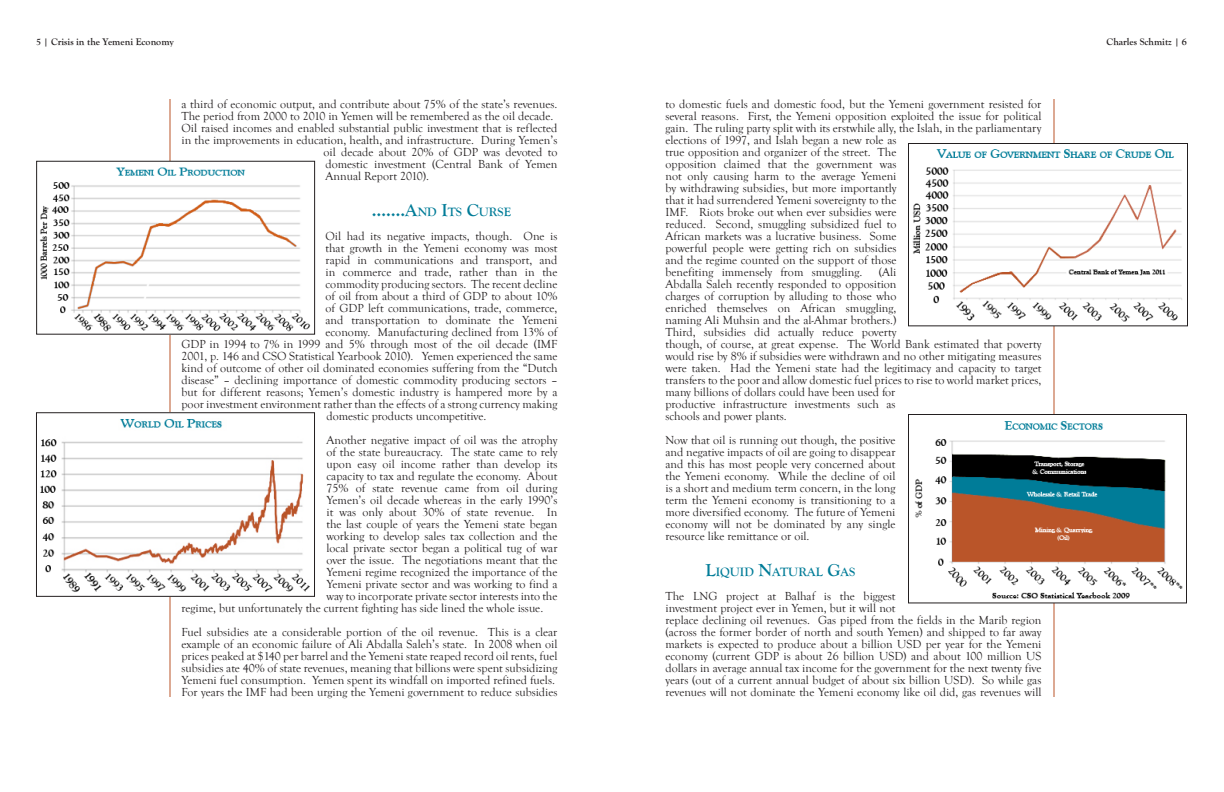
<style>
.page{position:relative;width:1224px;height:792px;background:#fff}
.page>*{position:absolute;margin:0;border:0;box-sizing:border-box;transform-origin:0 0}
.Policy_Paper_Text{font:700 12.6px "Goudy Old Style T";color:#007c98}
.Policy_Paper_Text-2{font:12px/12px "Goudy Old Style T";color:#231f20}
.t1{font:700 10px "Goudy Old Style T";color:#231f20}
.s1{font-size:18px}
</style>
<div class="page">
<hr style="left:170px;top:99px;width:1px;height:598px;background:#ba5529">
<hr style="left:1054px;top:99px;width:1px;height:598px;background:#ba5529">
<img style="left:40px;top:163px;width:271px;height:170px">
<div style="left:36px;top:161px;width:279px;height:174px;border:1px solid #231f20"></div>
<img style="left:40px;top:414px;width:269px;height:181px">
<div style="left:36px;top:412px;width:279px;height:185px;border:1px solid #231f20"></div>
<img style="left:912px;top:147px;width:270px;height:177px">
<div style="left:908px;top:143px;width:280px;height:183px;border:1px solid #231f20"></div>
<div style="left:908px;top:414px;width:278px;height:189px;background:#fff"></div>
<img style="left:915px;top:421px;width:268px;height:178px">
<div style="left:908px;top:414px;width:279px;height:189px;border:1px solid #231f20"></div>
<p class="t1" style="left:36px;top:36px;width:139px">5 | Crisis in the Yemeni Economy</p>
<p class="Policy_Paper_Text-2" style="left:182px;top:98px;width:377px">a third of economic output, and contribute about 75% of the state’s revenues.<br>The period from 2000 to 2010 in Yemen will be remembered as the oil decade.</p>
<p class="Policy_Paper_Text-2" style="left:182px;top:122px;width:377px">Oil raised incomes and enabled substantial public investment that is reflected</p>
<p class="Policy_Paper_Text-2" style="left:182px;top:134px;width:377px">in the improvements in education, health, and infrastructure. During Yemen’s</p>
<p class="Policy_Paper_Text-2" style="left:324px;top:146px;width:235px">oil decade about 20% of GDP was devoted to</p>
<p class="Policy_Paper_Text-2" style="left:326px;top:158px;width:233px">domestic investment (Central Bank of Yemen</p>
<p class="Policy_Paper_Text-2" style="left:326px;top:170px;width:105px">Annual Report 2010).</p>
<p class="Policy_Paper_Text" style="left:372px;top:205px;width:141px"><span class="s1">…….A</span>ND <span class="s1">I</span>TS <span class="s1">C</span>URSE</p>
<p class="Policy_Paper_Text-2" style="left:326px;top:230px;width:234px">Oil had its negative impacts, though. One is</p>
<p class="Policy_Paper_Text-2" style="left:326px;top:242px;width:233px">that growth in the Yemeni economy was most</p>
<p class="Policy_Paper_Text-2" style="left:326px;top:254px;width:233px">rapid in communications and transport, and</p>
<p class="Policy_Paper_Text-2" style="left:326px;top:266px;width:233px">in commerce and trade, rather than in the</p>
<p class="Policy_Paper_Text-2" style="left:326px;top:278px;width:233px">commodity producing sectors. The recent decline</p>
<p class="Policy_Paper_Text-2" style="left:326px;top:290px;width:233px">of oil from about a third of GDP to about 10%</p>
<p class="Policy_Paper_Text-2" style="left:326px;top:302px;width:233px">of GDP left communications, trade, commerce,</p>
<p class="Policy_Paper_Text-2" style="left:326px;top:314px;width:233px">and transportation to dominate the Yemeni</p>
<p class="Policy_Paper_Text-2" style="left:326px;top:326px;width:233px">economy. Manufacturing declined from 13% of</p>
<p class="Policy_Paper_Text-2" style="left:182px;top:338px;width:378px">GDP in 1994 to 7% in 1999 and 5% through most of the oil decade (IMF</p>
<p class="Policy_Paper_Text-2" style="left:182px;top:350px;width:377px">2001, p. 146 and CSO Statistical Yearbook 2010). Yemen experienced the same</p>
<p class="Policy_Paper_Text-2" style="left:182px;top:362px;width:378px">kind of outcome of other oil dominated economies suffering from the “Dutch</p>
<p class="Policy_Paper_Text-2" style="left:182px;top:374px;width:377px">disease” – declining importance of domestic commodity producing sectors –</p>
<p class="Policy_Paper_Text-2" style="left:182px;top:386px;width:377px">but for different reasons; Yemen’s domestic industry is hampered more by a</p>
<p class="Policy_Paper_Text-2" style="left:182px;top:398px;width:377px">poor investment environment rather than the effects of a strong currency making</p>
<p class="Policy_Paper_Text-2" style="left:326px;top:410px;width:161px">domestic products uncompetitive.</p>
<p class="Policy_Paper_Text-2" style="left:326px;top:434px;width:233px">Another negative impact of oil was the atrophy</p>
<p class="Policy_Paper_Text-2" style="left:326px;top:446px;width:232px">of the state bureaucracy. The state came to rely</p>
<p class="Policy_Paper_Text-2" style="left:326px;top:458px;width:233px">upon easy oil income rather than develop its</p>
<p class="Policy_Paper_Text-2" style="left:326px;top:470px;width:232px">capacity to tax and regulate the economy. About</p>
<p class="Policy_Paper_Text-2" style="left:326px;top:482px;width:232px">75% of state revenue came from oil during</p>
<p class="Policy_Paper_Text-2" style="left:326px;top:494px;width:232px">Yemen’s oil decade whereas in the early 1990’s</p>
<p class="Policy_Paper_Text-2" style="left:326px;top:506px;width:232px">it was only about 30% of state revenue. In</p>
<p class="Policy_Paper_Text-2" style="left:326px;top:518px;width:232px">the last couple of years the Yemeni state began</p>
<p class="Policy_Paper_Text-2" style="left:326px;top:530px;width:232px">working to develop sales tax collection and the</p>
<p class="Policy_Paper_Text-2" style="left:326px;top:542px;width:233px">local private sector began a political tug of war</p>
<p class="Policy_Paper_Text-2" style="left:326px;top:554px;width:233px">over the issue. The negotiations meant that the</p>
<p class="Policy_Paper_Text-2" style="left:326px;top:566px;width:232px">Yemeni regime recognized the importance of the</p>
<p class="Policy_Paper_Text-2" style="left:326px;top:578px;width:232px">Yemeni private sector and was working to find a</p>
<p class="Policy_Paper_Text-2" style="left:326px;top:590px;width:233px">way to incorporate private sector interests into the</p>
<p class="Policy_Paper_Text-2" style="left:182px;top:602px;width:363px">regime, but unfortunately the current fighting has side lined the whole issue.</p>
<p class="Policy_Paper_Text-2" style="left:182px;top:626px;width:378px;text-align:justify">Fuel subsidies ate a considerable portion of the oil revenue. This is a clear example of an economic failure of Ali Abdalla Saleh’s state. In 2008 when oil prices peaked at $140 per barrel and the Yemeni state reaped record oil rents, fuel subsidies ate 40% of state revenues, meaning that billions were spent subsidizing Yemeni fuel consumption. Yemen spent its windfall on imported refined fuels.</p>
<p class="Policy_Paper_Text-2" style="left:182px;top:686px;width:377px">For years the IMF had been urging the Yemeni government to reduce subsidies</p>
<p class="Policy_Paper_Text-2" style="left:666px;top:98px;width:377px">to domestic fuels and domestic food, but the Yemeni government resisted for several reasons. First, the Yemeni opposition exploited the issue for political gain. The ruling party split with its erstwhile ally, the Islah, in the parliamentary elections of 1997, and Islah began a new role as<br>true opposition and organizer of the street. The<br>opposition claimed that the government was<br>not only causing harm to the average Yemeni<br>by withdrawing subsidies, but more importantly<br>that it had surrendered Yemeni sovereignty to the<br>IMF. Riots broke out when ever subsidies were<br>reduced. Second, smuggling subsidized fuel to<br>African markets was a lucrative business. Some<br>powerful people were getting rich on subsidies<br>and the regime counted on the support of those<br>benefiting immensely from smuggling.</p>
<p class="Policy_Paper_Text-2" style="left:666px;top:266px;width:377px;text-indent:213px">(Ali<br>Abdalla Saleh recently responded to opposition<br>charges of corruption by alluding to those who<br>enriched themselves on African smuggling,<br>naming Ali Muhsin and the al-Ahmar brothers.)<br>Third, subsidies did actually reduce poverty<br>though, of course, at great expense. The World Bank estimated that poverty would rise by 8% if subsidies were withdrawn and no other mitigating measures were taken. Had the Yemeni state had the legitimacy and capacity to target transfers to the poor and allow domestic fuel prices to rise to world market prices, many billions of dollars could have been used for<br>productive infrastructure investments such as<br>schools and power plants.</p>
<p class="Policy_Paper_Text-2" style="left:666px;top:434px;width:232px;text-align:justify">Now that oil is running out though, the positive and negative impacts of oil are going to disappear and this has most people very concerned about the Yemeni economy. While the decline of oil is a short and medium term concern, in the long term the Yemeni economy is transitioning to a more diversified economy. The future of Yemeni economy will not be dominated by any single resource like remittance or oil.</p>
<p class="Policy_Paper_Text" style="left:706px;top:565px;width:151px"><span class="s1">L</span>IQUID <span class="s1">N</span>ATURAL <span class="s1">G</span>AS</p>
<p class="Policy_Paper_Text-2" style="left:666px;top:590px;width:377px">The LNG project at Balhaf is the biggest<br>investment project ever in Yemen, but it will not<br>replace declining oil revenues. Gas piped from the fields in the Marib region (across the former border of north and south Yemen) and shipped to far away markets is expected to produce about a billion USD per year for the Yemeni economy (current GDP is about 26 billion USD) and about 100 million US dollars in average annual tax income for the government for the next twenty five years (out of a current annual budget of about six billion USD). So while gas revenues will not dominate the Yemeni economy like oil did, gas revenues will</p>
<p class="t1" style="left:1107px;top:36px;width:82px">Charles Schmitz | 6</p>
</div>
